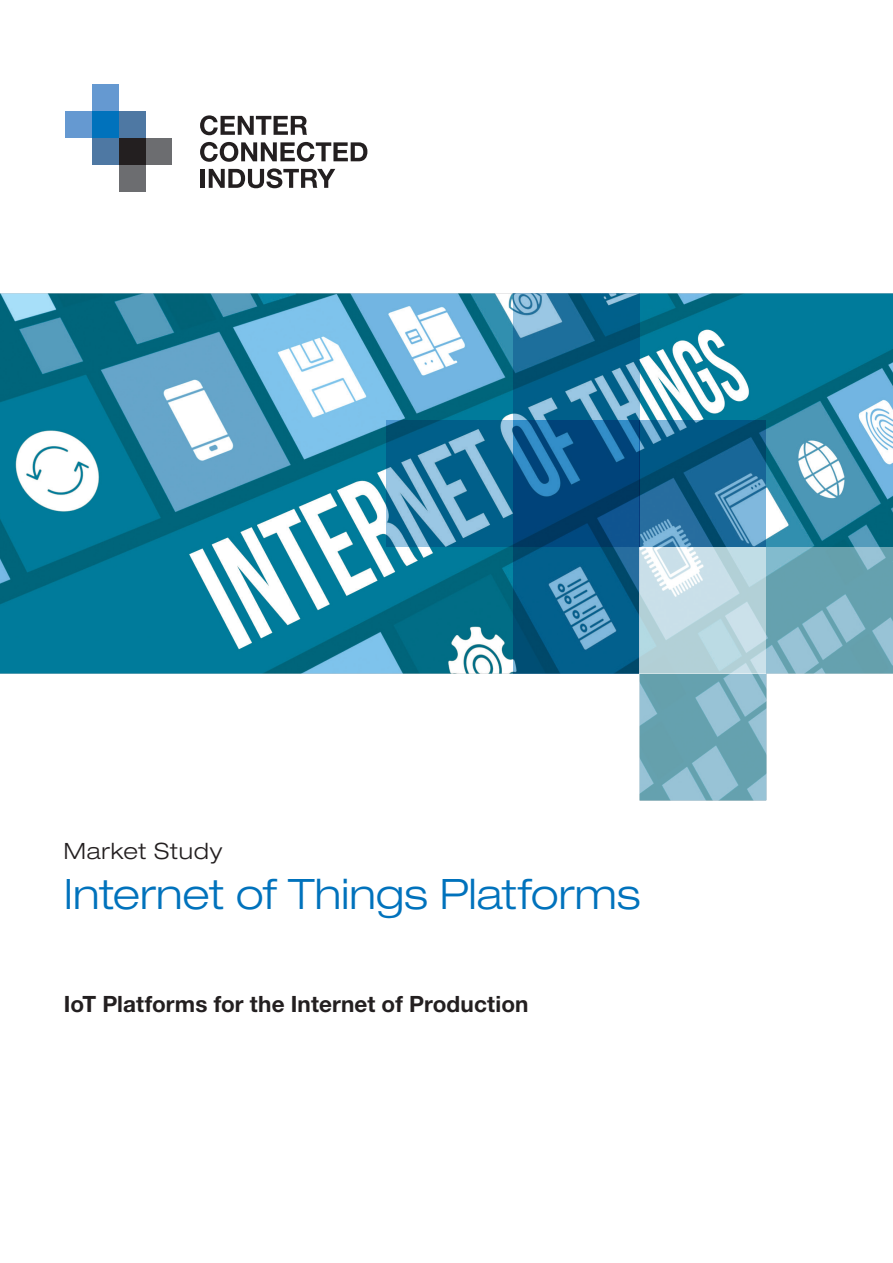
<style>
.page{position:relative;width:893px;height:1263px;background:#fff}
.page>*{position:absolute;margin:0;border:0;box-sizing:border-box;transform-origin:0 0}
.t1{font:300 expanded 42px "Helvetica Neue LT Std";color:#0072bc}
.t2{font:700 22.5px "Helvetica Neue LT Std";letter-spacing:.005em;color:#231f20}
.t3{font:300 expanded 22.5px "Helvetica Neue LT Std";letter-spacing:.04em;color:#231f20}
</style>
<div class="page">
<img style="left:0;top:293px;width:893px;height:507px">
<div style="left:65px;top:111px;width:27px;height:27px;background:#6599d1"></div>
<div style="left:119px;top:111px;width:27px;height:27px;background:#4e78a3"></div>
<div style="left:92px;top:138px;width:27px;height:27px;background:#4e78a3"></div>
<div style="left:92px;top:85px;width:27px;height:26px;background:#6599d1"></div>
<div style="left:92px;top:111px;width:27px;height:27px;background:#0072bc"></div>
<div style="left:119px;top:165px;width:27px;height:27px;background:#6c6d70"></div>
<div style="left:146px;top:138px;width:26px;height:27px;background:#6c6d70"></div>
<div style="left:119px;top:138px;width:27px;height:27px;background:#231f20"></div>
<svg style="left:200px;top:115px;width:107px;height:20px"></svg>
<svg style="left:200px;top:142px;width:167px;height:20px"></svg>
<hr style="left:201px;top:169px;width:4px;height:19px;background:#231f20">
<svg style="left:209px;top:168px;width:126px;height:20px"></svg>
<svg style="left:386px;top:420px;width:127px;height:127px;background:#3a85aa"></svg>
<svg style="left:513px;top:293px;width:126px;height:127px;background:#29779d"></svg>
<svg style="left:513px;top:420px;width:126px;height:127px;background:#0b5187"></svg>
<svg style="left:513px;top:547px;width:126px;height:127px;background:#146791"></svg>
<svg style="left:639px;top:420px;width:127px;height:127px;background:#256e99"></svg>
<svg style="left:639px;top:547px;width:127px;height:127px;background:#c3dbe3"></svg>
<svg style="left:639px;top:674px;width:127px;height:126px;background:#78adbd"></svg>
<svg style="left:766px;top:547px;width:127px;height:127px;background:#74abba"></svg>
<p class="t3" style="left:64px;top:837px;width:160px">Market Study</p>
<h1 class="t1" style="left:64px;top:868px;width:578px">Internet of Things Platforms</h1>
<p class="t2" style="left:64px;top:990px;width:466px">IoT Platforms for the Internet of Production</p>
</div>
